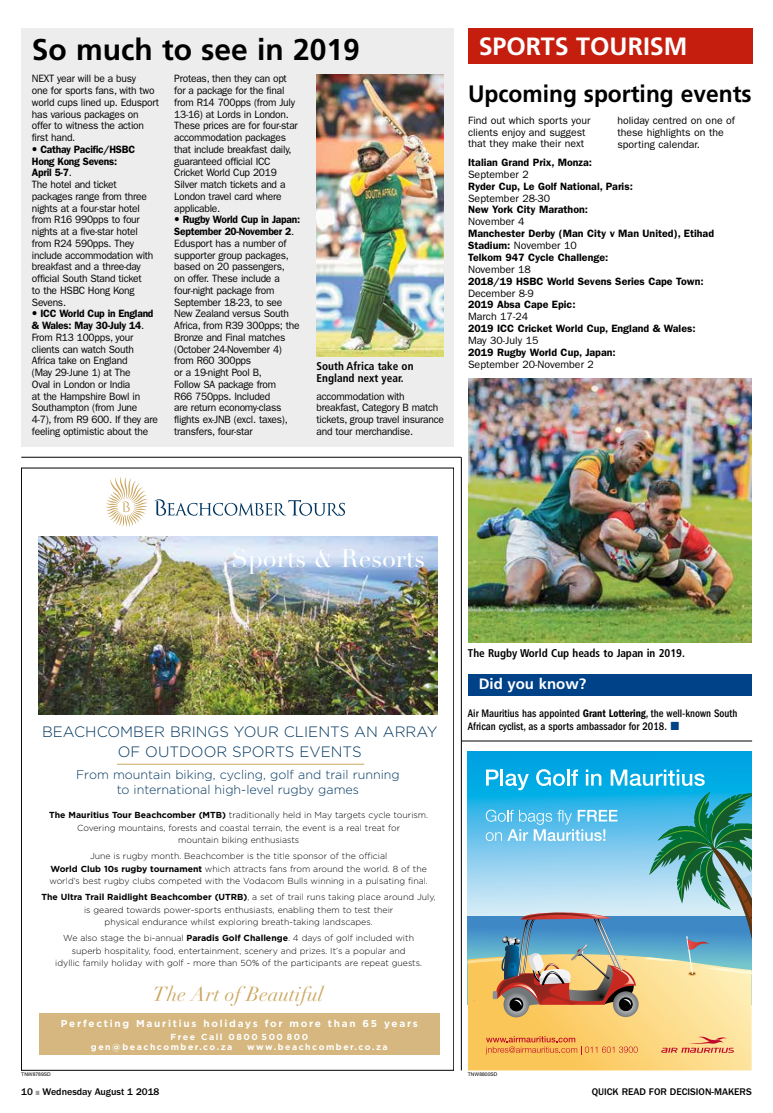
<style>
.page{position:relative;width:773px;height:1113px;background:#fff}
.page>*{position:absolute;margin:0;border:0;box-sizing:border-box;transform-origin:0 0}
.t1{font:700 30px "Frutiger LT Std";color:#000}
.t2{font:25px "Didot";color:#fff}
.t3{font:700 25px "Frutiger LT Std";color:#fff}
.t4{font:700 23.75px "Frutiger LT Std";color:#000;scale:.96 1}
.t5{font:italic 20px "Didot";color:#cba65f}
.t6{font:300 15px/19.8px "Gotham";color:#00365f;text-align:center}
.t7{font:700 15px "Frutiger LT Std";color:#fff}
.t8{font:300 12.5px/15px "Gotham";color:#00365f;text-align:center}
.t9{font:500 condensed 11.25px/13.1px "ITC Franklin Gothic Std";color:#000;scale:.96 1}
.t10{font:700 condensed 11.25px "Frutiger LT Std";color:#000}
.t11{font:10.62px/11.8px "ITC Franklin Gothic Std";letter-spacing:-.025em;color:#000;scale:.96 1}
.t12{font:600 10.62px/11.9px "ITC Franklin Gothic Std";color:#000}
.t13{font:10.62px/11.9px "ITC Franklin Gothic Std";color:#000}
.t14{font:500 10px "ITC Franklin Gothic Std";color:#000}
.t15{font:700 10px "Gotham";letter-spacing:.175em;color:#fff}
.t16{font:300 8.75px/12.5px "Gotham";color:#000;text-align:center}
.t17{font:700 8.75px/10px "Gotham";letter-spacing:.175em;color:#fff}
.t18{font:5px "Arial";color:#000}
.s1{font-weight:600}
.s2{font-weight:400}
.s3{font-weight:700}
.s4{font-family:"ITC Franklin Gothic Std Dm Cd";font-weight:400;font-stretch:normal}
.s5{color:#9d9d9c}
</style>
<div class="page">
<div style="left:21px;top:28px;width:433px;height:418px;background:#ededed"></div>
<hr style="left:21px;top:457px;width:440px;height:1px;background:#000">
<hr style="left:461px;top:457px;width:1px;height:613px;background:#000">
<hr style="left:461px;top:741px;width:291px;height:1px;background:#000">
<div style="left:468px;top:28px;width:284px;height:36px;background:#c51e0e"></div>
<div style="left:468px;top:674px;width:283px;height:21px;background:#004288"></div>
<img style="left:316px;top:75px;width:128px;height:281px">
<img style="left:468px;top:379px;width:283px;height:263px">
<div style="left:40px;top:1013px;width:399px;height:41px;background:#d5b77f"></div>
<svg style="left:106px;top:477px;width:42px;height:50px"></svg>
<svg style="left:155px;top:499px;width:190px;height:17px"></svg>
<img style="left:38px;top:536px;width:399px;height:179px">
<hr style="left:117px;top:764px;width:247px;height:1px;background:#cba65f">
<div style="left:468px;top:751px;width:283px;height:210px;background:#00a3e1"></div>
<svg style="left:468px;top:769px;width:283px;height:301px;background:#96b7ad"></svg>
<h1 class="t1" style="left:32px;top:32px;width:329px">So much to see in 2019</h1>
<h2 class="t3" style="left:478px;top:31px;width:210px">SPORTS TOURISM</h2>
<p class="t11" style="left:32px;top:73px;width:134px">NEXT year will be a busy<br>one for sports fans, with two world cups lined up. Edusport has various packages on offer to witness the action first hand.</p>
<p class="t11" style="left:32px;top:143px;width:128px;text-indent:9px"><span class="s1">Cathay Pacific/HSBC<br>Hong Kong Sevens:<br>April 5-7</span>.<br>The hotel and ticket packages range from three nights at a four-star hotel from R16 990pps to four nights at a five-star hotel from R24 590pps. They include accommodation with breakfast and a three-day official South Stand ticket<br>to the HSBC Hong Kong<br>Sevens.</p>
<p class="t11" style="left:32px;top:308px;width:133px;text-indent:9px"><span class="s1">ICC World Cup in England &amp; Wales: May 30-July 14</span>.<br>From R13 100pps, your clients can watch South<br>Africa take on England<br>(May 29-June 1) at The<br>Oval in London or India<br>at the Hampshire Bowl in<br>Southampton (from June<br>4-7), from R9 600. If they are feeling optimistic about the</p>
<p class="t11" style="left:174px;top:73px;width:130px">Proteas, then they can opt for a package for the final from R14 700pps (from July<br>13-16) at Lords in London.<br>These prices are for four-star accommodation packages that include breakfast daily, guaranteed official ICC<br>Cricket World Cup 2019<br>Silver match tickets and a<br>London travel card where applicable.</p>
<p class="t11" style="left:174px;top:214px;width:132px;text-indent:9px"><span class="s1">Rugby World Cup in Japan:<br>September 20-November 2</span>.<br>Edusport has a number of supporter group packages, based on 20 passengers,<br>on offer. These include a four-night package from<br>September 18-23, to see<br>New Zealand versus South<br>Africa, from R39 300pps; the<br>Bronze and Final matches (October 24-November 4) from R60 300pps<br>or a 19-night Pool B,<br>Follow SA package from<br>R66 750pps. Included<br>are return economy-class flights ex-JNB (excl. taxes), transfers, four-star</p>
<h3 class="t4" style="left:468px;top:79px;width:297px">Upcoming sporting events</h3>
<p class="t13" style="left:468px;top:114px;width:124px">Find out which sports your clients enjoy and suggest that they make their next</p>
<p class="t13" style="left:617px;top:114px;width:119px">holiday centred on one of these highlights on the sporting calendar.</p>
<p class="t12" style="left:468px;top:156px;width:125px">Italian Grand Prix, Monza:</p>
<p class="t13" style="left:468px;top:168px;width:62px">September 2</p>
<p class="t12" style="left:468px;top:180px;width:166px">Ryder Cup, Le Golf National, Paris:</p>
<p class="t13" style="left:468px;top:192px;width:84px">September 28-30</p>
<p class="t12" style="left:468px;top:204px;width:121px">New York City Marathon:</p>
<p class="t13" style="left:468px;top:216px;width:58px">November 4</p>
<p class="t12" style="left:468px;top:227px;width:247px">Manchester Derby (Man City v Man United), Etihad<br>Stadium: <span class="s2">November 10<br></span>Telkom 947 Cycle Challenge:</p>
<p class="t13" style="left:468px;top:263px;width:64px">November 18</p>
<p class="t12" style="left:468px;top:275px;width:237px">2018/19 HSBC World Sevens Series Cape Town:</p>
<p class="t13" style="left:468px;top:287px;width:67px">December 8-9</p>
<p class="t12" style="left:468px;top:299px;width:109px">2019 Absa Cape Epic:</p>
<p class="t13" style="left:468px;top:311px;width:62px">March 17-24</p>
<p class="t12" style="left:468px;top:323px;width:229px">2019 ICC Cricket World Cup, England &amp; Wales:</p>
<p class="t13" style="left:468px;top:335px;width:72px">May 30-July 15</p>
<p class="t12" style="left:468px;top:346px;width:149px">2019 Rugby World Cup, Japan:</p>
<p class="t10" style="left:316px;top:359px;width:98px">South Africa take on</p>
<p class="t13" style="left:468px;top:358px;width:127px">September 20-November 2</p>
<p class="t10" style="left:316px;top:371px;width:89px">England next year.</p>
<p class="t11" style="left:316px;top:390px;width:134px">accommodation with breakfast, Category B match tickets, group travel insurance and tour merchandise.</p>
<h2 class="t2" style="left:231px;top:543px;width:195px">Sports &amp; Resorts</h2>
<h3 class="t6" style="left:42px;top:722px;width:397px">BEACHCOMBER BRINGS YOUR CLIENTS AN ARRAY<br>OF OUTDOOR SPORTS EVENTS</h3>
<p class="t8" style="left:76px;top:767px;width:325px">From mountain biking, cycling, golf and trail running to international high-level rugby games</p>
<p class="t16" style="left:49px;top:808px;width:380px"><span class="s3">The Mauritius Tour Beachcomber (MTB)</span> traditionally held in May targets cycle tourism.<br>Covering mountains, forests and coastal terrain, the event is a real treat for<br>mountain biking enthusiasts</p>
<p class="t16" style="left:49px;top:849px;width:380px">June is rugby month. Beachcomber is the title sponsor of the official<br><span class="s3">World Club 10s rugby tournament</span> which attracts fans from around the world. 8 of the world’s best rugby clubs competed with the Vodacom Bulls winning in a pulsating final.</p>
<p class="t16" style="left:42px;top:891px;width:396px"><span class="s3">The Ultra Trail Raidlight Beachcomber (UTRB)</span>, a set of trail runs taking place around July, is geared towards power-sports enthusiasts, enabling them to test their<br>physical endurance whilst exploring breath-taking landscapes.</p>
<p class="t16" style="left:55px;top:932px;width:368px">We also stage the bi-annual <span class="s3">Paradis Golf Challenge</span>. 4 days of golf included with superb hospitality, food, entertainment, scenery and prizes. It’s a popular and<br>idyllic family holiday with golf - more than 50% of the participants are repeat guests.</p>
<h3 class="t5" style="left:153px;top:981px;width:172px">The Art of Beautiful</h3>
<p class="t18" style="left:21px;top:1070px;width:31px">TNW8789SD</p>
<p class="t15" style="left:61px;top:1017px;width:358px">Perfecting Mauritius holidays for more than 65 years</p>
<p class="t17" style="left:91px;top:1031px;width:219px;text-indent:79px">Free Call 0800 500 800 gen@beachcomber.co.za</p>
<p class="t17" style="left:247px;top:1041px;width:142px">www.beachcomber.co.za</p>
<p class="t10" style="left:468px;top:646px;width:218px">The Rugby World Cup heads to Japan in 2019.</p>
<h3 class="t7" style="left:478px;top:675px;width:109px">Did you know?</h3>
<p class="t9" style="left:468px;top:707px;width:282px">Air Mauritius has appointed <span class="s4">Grant Lottering</span>, the well-known South<br>African cyclist, as a sports ambassador for 2018.</p>
<p class="t18" style="left:468px;top:1070px;width:31px">TNW8800SD</p>
<p class="t14" style="left:21px;top:1086px;width:140px">10 <span class="s5">■</span> Wednesday August 1 2018</p>
<p class="t14" style="left:591px;top:1086px;width:161px">QUICK READ FOR DECISION-MAKERS</p>
</div>
